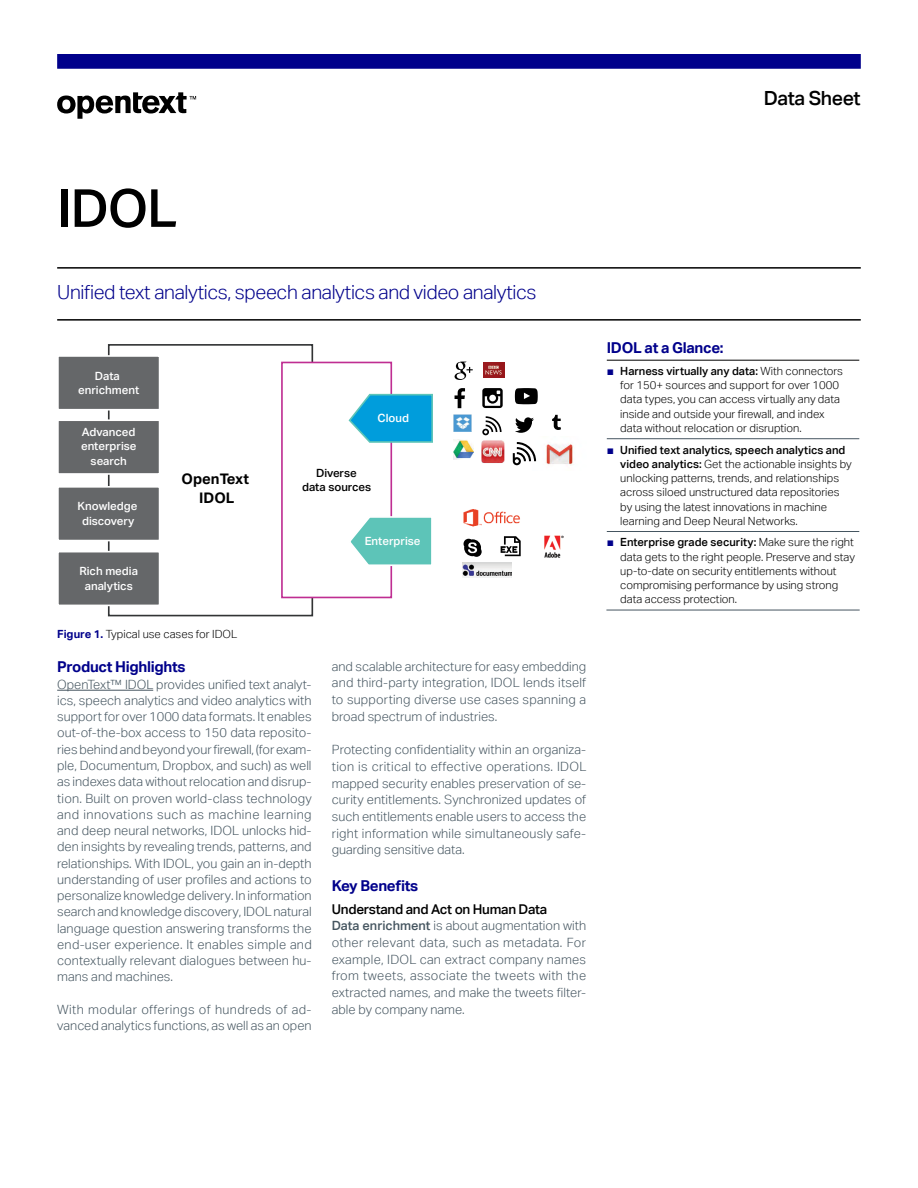
<style>
.page{position:relative;width:918px;height:1188px;background:#fff}
.page>*{position:absolute;margin:0;border:0;box-sizing:border-box;transform-origin:0 0}
.t1{font:500 52.5px "Aktiv Grotesk";color:#000}
.t2{font:300 19.5px "Aktiv Grotesk";letter-spacing:-.02em;color:#00008b}
.t3{font:500 19.5px "Aktiv Grotesk";letter-spacing:-.02em;color:#000}
.t4{font:700 15px "Aktiv Grotesk";letter-spacing:-.02em;color:#00008b}
.t5{font:700 14.7px/19.5px "Aktiv Grotesk";color:#000;text-align:center}
.t6{font:500 13.5px "Aktiv Grotesk";letter-spacing:-.02em;color:#000}
.t7{font:300 12.75px/16.2px "Aktiv Grotesk";letter-spacing:.005em;color:#455560;text-align:justify}
.t8{font:500 11.4px/14.7px "Aktiv Grotesk";color:#fff;text-align:center}
.t9{font:500 11.4px/14.7px "Aktiv Grotesk";color:#000;text-align:center}
.t10{font:300 11.25px/14.2px "Aktiv Grotesk";color:#000}
.s1{font-weight:700;color:#00008b}
.s2{font-weight:500}
.s3{font-family:"Arial";font-weight:400;font-size:12px;color:#00008b}
</style>
<div class="page">
<hr style="left:57px;top:267px;width:804px;height:2px;background:#000">
<div style="left:57px;top:54px;width:804px;height:15px;background:#00008b;border:2px solid #00008b"></div>
<svg style="left:57px;top:92px;width:139px;height:27px"></svg>
<hr style="left:57px;top:319px;width:804px;height:2px;background:#000">
<hr style="left:607px;top:360px;width:252px;height:1px;background:#000">
<hr style="left:607px;top:438px;width:252px;height:1px;background:#455560">
<hr style="left:607px;top:531px;width:252px;height:1px;background:#455560">
<hr style="left:606px;top:610px;width:254px;height:1px;background:#455560">
<div style="left:108px;top:344px;width:205px;height:272px;border:2px solid #323435"></div>
<div style="left:58px;top:356px;width:102px;height:54px;background:#656769"></div>
<div style="left:57px;top:355px;width:103px;height:56px;border:2px solid #fff"></div>
<div style="left:58px;top:420px;width:102px;height:54px;background:#656769"></div>
<div style="left:57px;top:419px;width:103px;height:56px;border:2px solid #fff"></div>
<div style="left:58px;top:487px;width:102px;height:54px;background:#656769"></div>
<div style="left:57px;top:486px;width:103px;height:55px;border:2px solid #fff"></div>
<div style="left:58px;top:552px;width:102px;height:53px;background:#656769"></div>
<div style="left:57px;top:551px;width:103px;height:55px;border:2px solid #fff"></div>
<div style="left:282px;top:362px;width:109px;height:235px;background:#fff"></div>
<div style="left:281px;top:362px;width:111px;height:236px;border:2px solid #bf2e92"></div>
<svg style="left:348px;top:393px;width:85px;height:51px;background:#32b0de"></svg>
<svg style="left:350px;top:515px;width:82px;height:52px"></svg>
<svg style="left:455px;top:388px;width:10px;height:20px"></svg>
<svg style="left:515px;top:417px;width:19px;height:16px"></svg>
<svg style="left:515px;top:388px;width:23px;height:16px"></svg>
<svg style="left:501px;top:536px;width:20px;height:20px"></svg>
<svg style="left:464px;top:539px;width:18px;height:18px"></svg>
<svg style="left:455px;top:362px;width:18px;height:18px"></svg>
<svg style="left:482px;top:388px;width:21px;height:20px"></svg>
<svg style="left:552px;top:415px;width:9px;height:15px"></svg>
<svg style="left:482px;top:416px;width:20px;height:19px"></svg>
<img style="left:536px;top:444px;width:37px;height:22px">
<img style="left:454px;top:440px;width:19px;height:19px">
<img style="left:481px;top:440px;width:23px;height:23px">
<img style="left:454px;top:414px;width:18px;height:18px">
<img style="left:463px;top:563px;width:49px;height:14px">
<img style="left:463px;top:509px;width:57px;height:18px">
<svg style="left:513px;top:442px;width:23px;height:23px"></svg>
<img style="left:483px;top:362px;width:21px;height:16px">
<img style="left:544px;top:535px;width:19px;height:22px">
<hr style="left:57px;top:690px;width:96px;height:1px;background:#455560">
<p class="t3" style="left:764px;top:86px;width:98px">Data Sheet</p>
<h1 class="t1" style="left:57px;top:177px;width:121px">IDOL</h1>
<p class="t2" style="left:57px;top:281px;width:481px">Unified text analytics, speech analytics and video analytics</p>
<p class="t8" style="left:78px;top:369px;width:63px">Data enrichment</p>
<p class="t8" style="left:81px;top:425px;width:57px">Advanced enterprise search</p>
<p class="t8" style="left:77px;top:500px;width:61px">Knowledge discovery</p>
<p class="t8" style="left:79px;top:565px;width:60px">Rich media analytics</p>
<p class="t5" style="left:182px;top:470px;width:69px">OpenText<br>IDOL</p>
<p class="t8" style="left:378px;top:412px;width:33px">Cloud</p>
<p class="t9" style="left:302px;top:466px;width:71px">Diverse<br>data sources</p>
<p class="t8" style="left:365px;top:535px;width:57px">Enterprise</p>
<p class="t10" style="left:57px;top:627px;width:182px"><span class="s1">Figure 1.</span> Typical use cases for IDOL</p>
<h2 class="t4" style="left:57px;top:658px;width:130px">Product Highlights</h2>
<p class="t7" style="left:57px;top:676px;width:256px">OpenText™ IDOL provides unified text analyt&shy;ics, speech analytics and video analytics with support for over 1000 data formats. It enables out-of-the-box access to 150 data reposito&shy;ries behind and beyond your firewall, (for exam&shy;ple, Documentum, Dropbox, and such) as well as indexes data without relocation and disrup&shy;tion. Built on proven world-class technology and innovations such as machine learning and deep neural networks, IDOL unlocks hid&shy;den insights by revealing trends, patterns, and relationships. With IDOL, you gain an in-depth understanding of user profiles and actions to personalize knowledge delivery. In information search and knowledge discovery, IDOLnatural language question answering transforms the end-user experience. It enables simple and contextually relevant dialogues between hu&shy;mans and machines.</p>
<p class="t7" style="left:57px;top:1001px;width:256px">With modular offerings of hundreds of ad&shy;vanced analytics functions, as well as an open</p>
<p class="t7" style="left:332px;top:658px;width:256px;line-height:16.6px">and scalable architecture for easy embedding and third-party integration, IDOL lends itself to supporting diverse use cases spanning a broad spectrum of industries.</p>
<p class="t7" style="left:332px;top:741px;width:256px;line-height:16.6px">Protecting confidentiality within an organiza&shy;tion is critical to effective operations. IDOL mapped security enables preservation of se&shy;curity entitlements. Synchronized updates of such entitlements enable users to access the right information while simultaneously safe&shy;guarding sensitive data.</p>
<h2 class="t4" style="left:332px;top:876px;width:88px">Key Benefits</h2>
<p class="t6" style="left:332px;top:901px;width:217px">Understand and Act on Human Data</p>
<p class="t7" style="left:332px;top:918px;width:256px;line-height:16.6px"><span class="s2">Data enrichment</span> is about augmentation with other relevant data, such as metadata. For example, IDOL can extract company names from tweets, associate the tweets with the extracted names, and make the tweets filter&shy;able by company name.</p>
<p class="t4" style="left:607px;top:339px;width:118px">IDOL at a Glance:</p>
<p class="t10" style="left:620px;top:364px;width:224px;text-indent:-14px"><span class="s3">■</span> <span class="s2">Harness virtually any data:</span> With connectors for 150+ sources and support for over 1000 data types, you can access virtually any data inside and outside your firewall, and index data without relocation or disruption.</p>
<p class="t10" style="left:620px;top:442px;width:233px;text-indent:-14px"><span class="s3">■</span> <span class="s2">Unified text analytics, speech analytics and video analytics:</span> Get the actionable insights by unlocking patterns, trends, and relationships across siloed unstructured data repositories by using the latest innovations in machine learning and Deep Neural Networks.</p>
<p class="t10" style="left:620px;top:535px;width:236px;text-indent:-14px"><span class="s3">■</span> <span class="s2">Enterprise grade security:</span> Make sure the right data gets to the right people. Preserve and stay up-to-date on security entitlements without compromising performance by using strong data access protection.</p>
</div>
